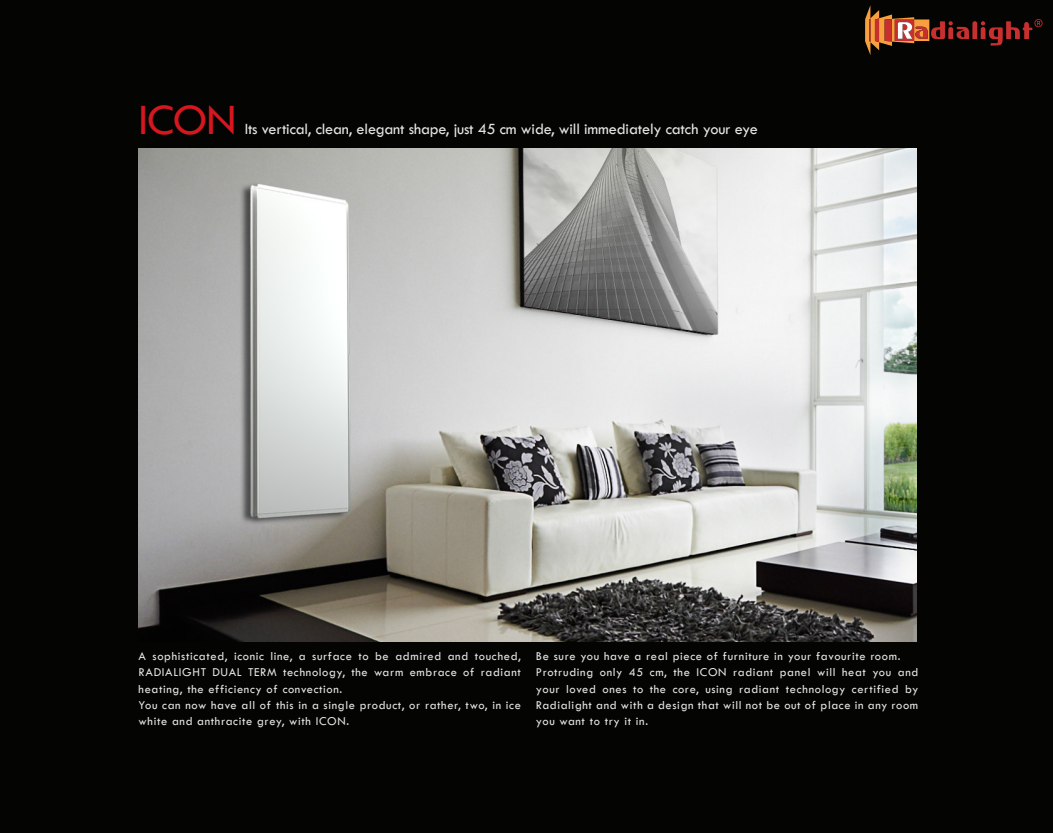
<style>
.page{position:relative;width:1053px;height:833px;background:#fff}
.page>*{position:absolute;margin:0;border:0;box-sizing:border-box;transform-origin:0 0}
.t1{font:45px "Tw Cen";color:#d7171f}
.t2{font:16.25px "Tw Cen";letter-spacing:-.01em;color:#fff}
.t3{font:12.5px/16.2px "Tw Cen";letter-spacing:.05em;color:#fff}
</style>
<div class="page">
<div style="left:0;top:0;width:1052px;height:833px;background:#040503"></div>
<img style="left:138px;top:149px;width:778px;height:492px">
<svg style="left:865px;top:5px;width:177px;height:50px;background:#421f14"></svg>
<p class="t1" style="left:139px;top:93px;width:99px">ICON</p>
<h2 class="t2" style="left:244px;top:119px;width:515px">Its vertical, clean, elegant shape, just 45 cm wide, will immediately catch your eye</h2>
<p class="t3" style="left:139px;top:648px;width:384px">A sophisticated, iconic line, a surface to be admired and touched, RADIALIGHT DUAL TERM technology, the warm embrace of radiant heating, the efficiency of convection.<br>You can now have all of this in a single product, or rather, two, in ice white and anthracite grey, with ICON.</p>
<p class="t3" style="left:536px;top:648px;width:384px">Be sure you have a real piece of furniture in your favourite room.<br>Protruding only 45 cm, the ICON radiant panel will heat you and your loved ones to the core, using radiant technology certified by Radialight and with a design that will not be out of place in any room you want to try it in.</p>
</div>
